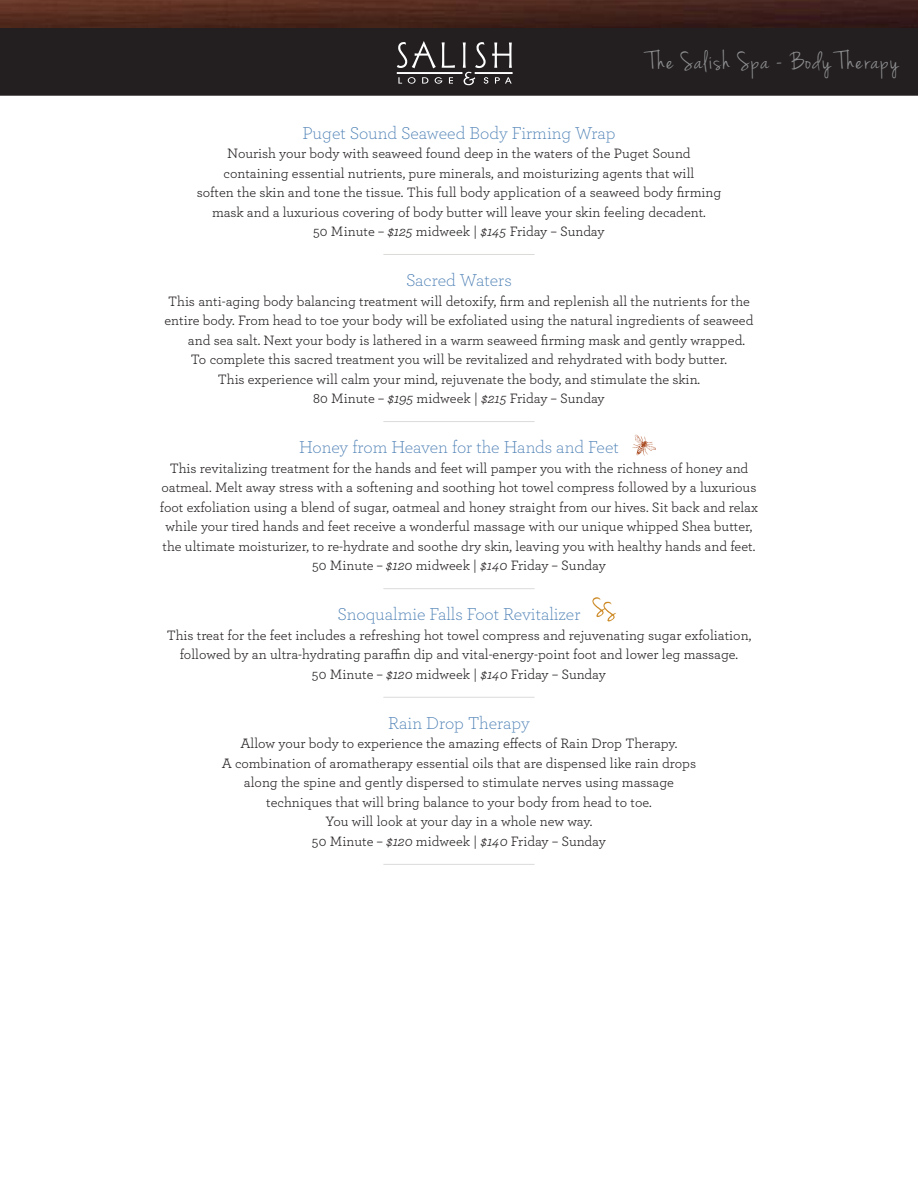
<style>
.page{position:relative;width:918px;height:1188px;background:#fff}
.page>*{position:absolute;margin:0;border:0;box-sizing:border-box;transform-origin:0 0}
.t1{font:27px "Jenna Sue";letter-spacing:.06em;color:#8f9092}
.h2_no_space_centered{font:300 18px "Archer";letter-spacing:-.005em;color:#497db3}
.p_space_after_center{font:14.25px/19.5px "Archer";color:#231f20;text-align:center}
.p_no_space_centered{font:14.25px/19.5px "Archer";color:#231f20}
.s1{font-style:italic}
</style>
<div class="page">
<div style="left:1px;top:2px;width:916px;height:93px;background:#231f20"></div>
<div style="left:0;top:1px;width:918px;height:95px;border:2px solid #231f20"></div>
<img style="left:0;top:0;width:918px;height:27px">
<svg style="left:442px;top:42px;width:13px;height:26px"></svg>
<svg style="left:397px;top:41px;width:39px;height:27px"></svg>
<svg style="left:398px;top:77px;width:4px;height:7px"></svg>
<svg style="left:408px;top:77px;width:8px;height:7px"></svg>
<svg style="left:422px;top:77px;width:6px;height:7px"></svg>
<svg style="left:435px;top:77px;width:7px;height:7px"></svg>
<svg style="left:449px;top:77px;width:4px;height:7px"></svg>
<svg style="left:463px;top:42px;width:49px;height:43px"></svg>
<div style="left:397px;top:72px;width:65px;height:2px;border:1px solid #fff"></div>
<div style="left:475px;top:72px;width:37px;height:2px;border:1px solid #fff"></div>
<hr style="left:383px;top:254px;width:152px;height:1px;background:#dddbda">
<hr style="left:383px;top:421px;width:152px;height:1px;background:#dddbda">
<hr style="left:383px;top:588px;width:152px;height:1px;background:#dddbda">
<hr style="left:383px;top:697px;width:152px;height:1px;background:#dddbda">
<hr style="left:383px;top:864px;width:152px;height:1px;background:#dddbda">
<img style="left:632px;top:435px;width:24px;height:21px">
<img style="left:592px;top:597px;width:24px;height:25px">
<h1 class="t1" style="left:649px;top:49px;width:251px">The Salish Spa - Body Therapy</h1>
<p class="h2_no_space_centered" style="left:302px;top:121px;width:315px">Puget Sound Seaweed Body Firming Wrap</p>
<p class="p_space_after_center" style="left:197px;top:143px;width:526px">Nourish your body with seaweed found deep in the waters of the Puget Sound containing essential nutrients, pure minerals, and moisturizing agents that will<br>soften the skin and tone the tissue. This full body application of a seaweed body firming mask and a luxurious covering of body butter will leave your skin feeling decadent.<br>50 Minute – <span class="s1">$125</span> midweek | <span class="s1">$145</span> Friday – Sunday</p>
<p class="h2_no_space_centered" style="left:406px;top:268px;width:107px">Sacred Waters</p>
<p class="p_no_space_centered" style="left:168px;top:291px;width:583px">This anti-aging body balancing treatment will detoxify, firm and replenish all the nutrients for the</p>
<p class="p_no_space_centered" style="left:188px;top:310px;width:567px;text-indent:-23px">entire body. From head to toe your body will be exfoliated using the natural ingredients of seaweed and sea salt. Next your body is lathered in a warm seaweed firming mask and gently wrapped.</p>
<p class="p_no_space_centered" style="left:191px;top:349px;width:538px">To complete this sacred treatment you will be revitalized and rehydrated with body butter.</p>
<p class="p_space_after_center" style="left:218px;top:369px;width:484px">This experience will calm your mind, rejuvenate the body, and stimulate the skin.<br>80 Minute – <span class="s1">$195</span> midweek | <span class="s1">$215</span> Friday – Sunday</p>
<p class="h2_no_space_centered" style="left:299px;top:436px;width:321px">Honey from Heaven for the Hands and Feet</p>
<p class="p_no_space_centered" style="left:170px;top:458px;width:580px">This revitalizing treatment for the hands and feet will pamper you with the richness of honey and</p>
<p class="p_no_space_centered" style="left:161px;top:477px;width:597px">oatmeal. Melt away stress with a softening and soothing hot towel compress followed by a luxurious</p>
<p class="p_no_space_centered" style="left:160px;top:497px;width:600px">foot exfoliation using a blend of sugar, oatmeal and honey straight from our hives. Sit back and relax</p>
<p class="p_no_space_centered" style="left:166px;top:516px;width:588px">while your tired hands and feet receive a wonderful massage with our unique whipped Shea butter,</p>
<p class="p_no_space_centered" style="left:163px;top:536px;width:594px">the ultimate moisturizer, to re-hydrate and soothe dry skin, leaving you with healthy hands and feet.</p>
<p class="p_space_after_center" style="left:312px;top:555px;width:295px">50 Minute – <span class="s1">$120</span> midweek | <span class="s1">$140</span> Friday – Sunday</p>
<p class="h2_no_space_centered" style="left:338px;top:603px;width:244px">Snoqualmie Falls Foot Revitalizer</p>
<p class="p_space_after_center" style="left:167px;top:625px;width:586px">This treat for the feet includes a refreshing hot towel compress and rejuvenating sugar exfoliation, followed by an ultra-hydrating paraffin dip and vital-energy-point foot and lower leg massage.<br>50 Minute – <span class="s1">$120</span> midweek | <span class="s1">$140</span> Friday – Sunday</p>
<p class="h2_no_space_centered" style="left:388px;top:711px;width:143px">Rain Drop Therapy</p>
<p class="p_space_after_center" style="left:222px;top:733px;width:476px">Allow your body to experience the amazing effects of Rain Drop Therapy.<br>A combination of aromatherapy essential oils that are dispensed like rain drops along the spine and gently dispersed to stimulate nerves using massage techniques that will bring balance to your body from head to toe.<br>You will look at your day in a whole new way.<br>50 Minute – <span class="s1">$120</span> midweek | <span class="s1">$140</span> Friday – Sunday</p>
</div>
